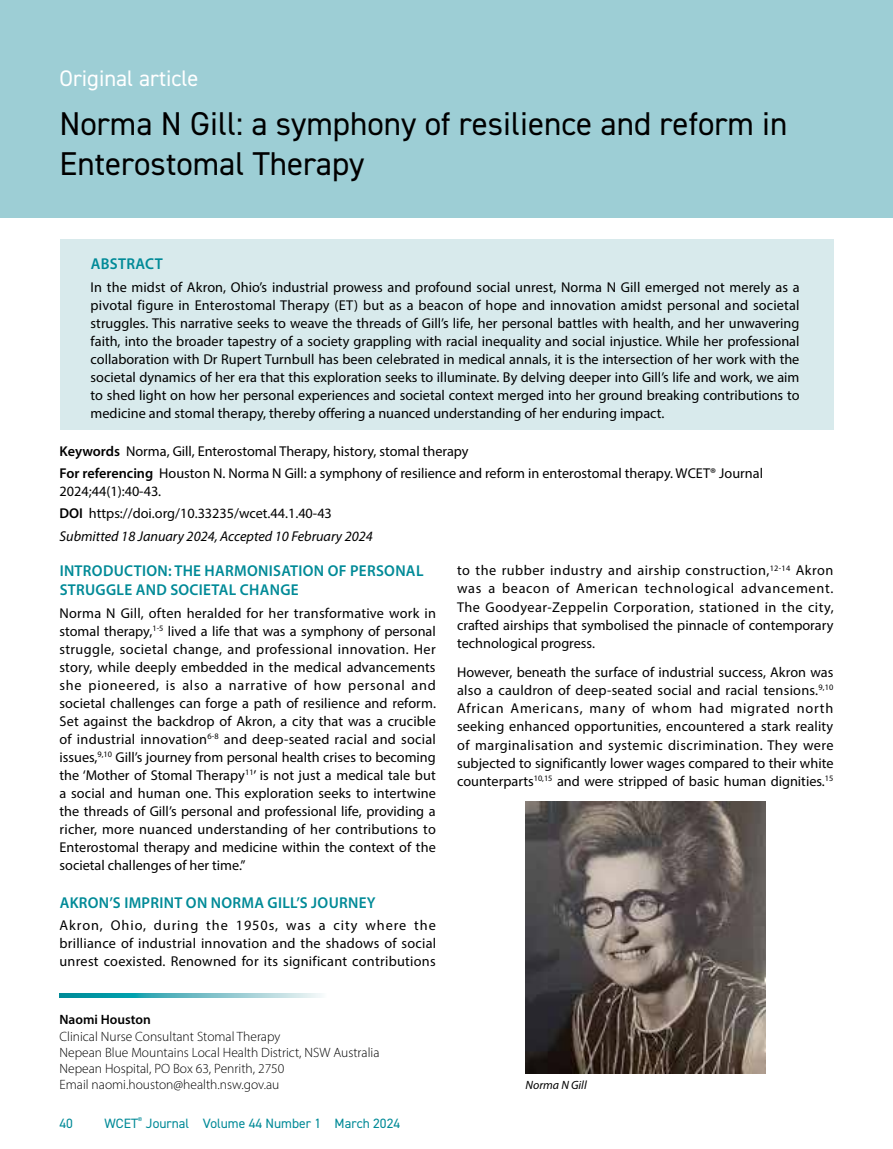
<style>
.page{position:relative;width:893px;height:1149px;background:#fff}
.page>*{position:absolute;margin:0;border:0;box-sizing:border-box;transform-origin:0 0}
.t1{font:33px/39.6px "DIN2014";color:#000}
.t2{font:22.5px "DIN2014";color:#fff}
.t3{font:600 15.75px/18.9px "Myriad Pro";letter-spacing:.02em;color:#008a97}
.t4{font:14.25px/18px "Myriad Pro";color:#000;text-align:justify}
.t5{font:300 13.5px/16.2px "Myriad Pro";color:#000}
.t6{font:13.5px "DIN2014";color:#008a97}
.t7{font:600 13.5px "Myriad Pro";color:#000}
.t8{font:italic 12px "Myriad Pro";color:#000}
.s1{font-weight:600}
.s2{font-style:italic}
</style>
<div class="page">
<div style="left:0;top:0;width:893px;height:217px;background:#9dced5"></div>
<div style="left:60px;top:240px;width:773px;height:189px;background:#d8eaec"></div>
<svg style="left:60px;top:993px;width:262px;height:4px"></svg>
<img style="left:525px;top:801px;width:240px;height:272px">
<h2 class="t2" style="left:60px;top:64px;width:141px">Original article</h2>
<h1 class="t1" style="left:60px;top:103px;width:729px">Norma N Gill: a symphony of resilience and reform in<br>Enterostomal Therapy</h1>
<p class="t3" style="left:91px;top:254px;width:74px">ABSTRACT</p>
<p class="t4" style="left:91px;top:277px;width:710px">In the midst of Akron, Ohio’s industrial prowess and profound social unrest, Norma N Gill emerged not merely as a pivotal figure in Enterostomal Therapy (ET) but as a beacon of hope and innovation amidst personal and societal struggles. This narrative seeks to weave the threads of Gill’s life, her personal battles with health, and her unwavering faith, into the broader tapestry of a society grappling with racial inequality and social injustice. While her professional collaboration with Dr Rupert Turnbull has been celebrated in medical annals, it is the intersection of her work with the societal dynamics of her era that this exploration seeks to illuminate. By delving deeper into Gill’s life and work, we aim to shed light on how her personal experiences and societal context merged into her ground breaking contributions to medicine and stomal therapy, thereby offering a nuanced understanding of her enduring impact.</p>
<p class="t4" style="left:60px;top:439px;width:705px;line-height:22.2px"><span class="s1">Keywords</span> Norma, Gill, Enterostomal Therapy, history, stomal therapy<br><span class="s1">For referencing</span> Houston N. Norma N Gill: a symphony of resilience and reform in enterostomal therapy. WCET® Journal</p>
<p class="t4" style="left:60px;top:480px;width:315px;line-height:22.2px;text-align:left">2024;44(1):40-43.<br><span class="s1">DOI</span> https://doi.org/10.33235/wcet.44.1.40-43<br><span class="s2">Submitted 18 January 2024, Accepted 10 February 2024</span></p>
<p class="t3" style="left:60px;top:561px;width:365px">INTRODUCTION: THE HARMONISATION OF PERSONAL<br>STRUGGLE AND SOCIETAL CHANGE</p>
<p class="t4" style="left:60px;top:603px;width:378px">Norma N Gill, often heralded for her transformative work in stomal therapy,<sup>1-5</sup> lived a life that was a symphony of personal struggle, societal change, and professional innovation. Her story, while deeply embedded in the medical advancements she pioneered, is also a narrative of how personal and societal challenges can forge a path of resilience and reform.<br>Set against the backdrop of Akron, a city that was a crucible of industrial innovation<sup>6-8</sup> and deep-seated racial and social issues,<sup>9,10</sup> Gill’s journey from personal health crises to becoming the ‘Mother of Stomal Therapy<sup>11</sup>’ is not just a medical tale but a social and human one. This exploration seeks to intertwine the threads of Gill’s personal and professional life, providing a richer, more nuanced understanding of her contributions to Enterostomal therapy and medicine within the context of the societal challenges of her time.”</p>
<p class="t3" style="left:60px;top:892px;width:318px">AKRON’S IMPRINT ON NORMA GILL’S JOURNEY</p>
<p class="t4" style="left:60px;top:915px;width:378px">Akron, Ohio, during the 1950s, was a city where the brilliance of industrial innovation and the shadows of social unrest coexisted. Renowned for its significant contributions</p>
<p class="t7" style="left:60px;top:1010px;width:93px">Naomi Houston</p>
<p class="t5" style="left:60px;top:1027px;width:322px">Clinical Nurse Consultant Stomal Therapy<br>Nepean Blue Mountains Local Health District, NSW Australia Nepean Hospital, PO Box 63, Penrith, 2750<br>Email naomi.houston@health.nsw.gov.au</p>
<p class="t6" style="left:60px;top:1114px;width:15px">40</p>
<p class="t6" style="left:105px;top:1114px;width:297px">WCET<sup>®</sup> Journal Volume 44 Number 1 March 2024</p>
<p class="t4" style="left:457px;top:561px;width:378px">to the rubber industry and airship construction,<sup>12-14</sup> Akron was a beacon of American technological advancement.<br>The Goodyear-Zeppelin Corporation, stationed in the city, crafted airships that symbolised the pinnacle of contemporary technological progress.</p>
<p class="t4" style="left:457px;top:662px;width:378px">However, beneath the surface of industrial success, Akron was also a cauldron of deep-seated social and racial tensions.<sup>9,10<br></sup>African Americans, many of whom had migrated north seeking enhanced opportunities, encountered a stark reality of marginalisation and systemic discrimination. They were subjected to significantly lower wages compared to their white counterparts<sup>10,15</sup> and were stripped of basic human dignities.<sup>15</sup></p>
<p class="t8" style="left:525px;top:1077px;width:63px">Norma N Gill</p>
</div>
